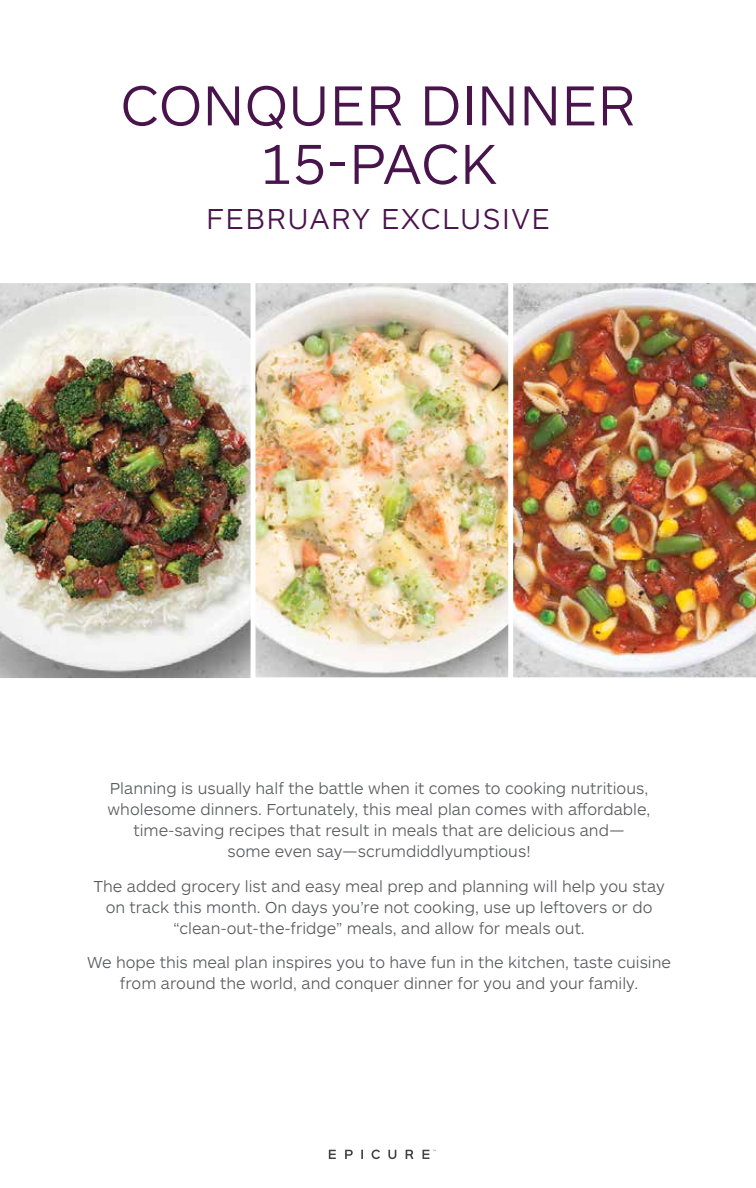
<style>
.page{position:relative;width:756px;height:1188px;background:#fff}
.page>*{position:absolute;margin:0;border:0;box-sizing:border-box;transform-origin:0 0}
.t1{font:300 58.5px/58.5px "ARS Maquette Pro";color:#49134c;text-align:center}
.t2{font:300 30px "ARS Maquette Pro";letter-spacing:.05em;color:#49134c}
.t3{font:300 16.5px/21px "ARS Maquette Pro";color:#58595b;text-align:center}
</style>
<div class="page">
<img style="left:515px;top:283px;width:241px;height:395px">
<img style="left:257px;top:283px;width:258px;height:395px">
<svg style="left:329px;top:1150px;width:7px;height:9px"></svg>
<svg style="left:345px;top:1150px;width:8px;height:9px"></svg>
<svg style="left:361px;top:1150px;width:2px;height:9px"></svg>
<svg style="left:388px;top:1150px;width:8px;height:9px"></svg>
<svg style="left:406px;top:1150px;width:7px;height:9px"></svg>
<svg style="left:423px;top:1150px;width:13px;height:9px"></svg>
<svg style="left:372px;top:1150px;width:8px;height:9px"></svg>
<img style="left:0;top:283px;width:257px;height:395px">
<h1 class="t1" style="left:120px;top:73px;width:517px">CONQUER DINNER<br>15-PACK</h1>
<h2 class="t2" style="left:206px;top:199px;width:345px">FEBRUARY EXCLUSIVE</h2>
<p class="t3" style="left:108px;top:777px;width:544px">Planning is usually half the battle when it comes to cooking nutritious, wholesome dinners. Fortunately, this meal plan comes with affordable, time-saving recipes that result in meals that are delicious and—<br>some even say—scrumdiddlyumptious!</p>
<p class="t3" style="left:94px;top:875px;width:573px">The added grocery list and easy meal prep and planning will help you stay on track this month. On days you’re not cooking, use up leftovers or do “clean-out-the-fridge” meals, and allow for meals out.</p>
<p class="t3" style="left:87px;top:951px;width:585px">We hope this meal plan inspires you to have fun in the kitchen, taste cuisine from around the world, and conquer dinner for you and your family.</p>
</div>
